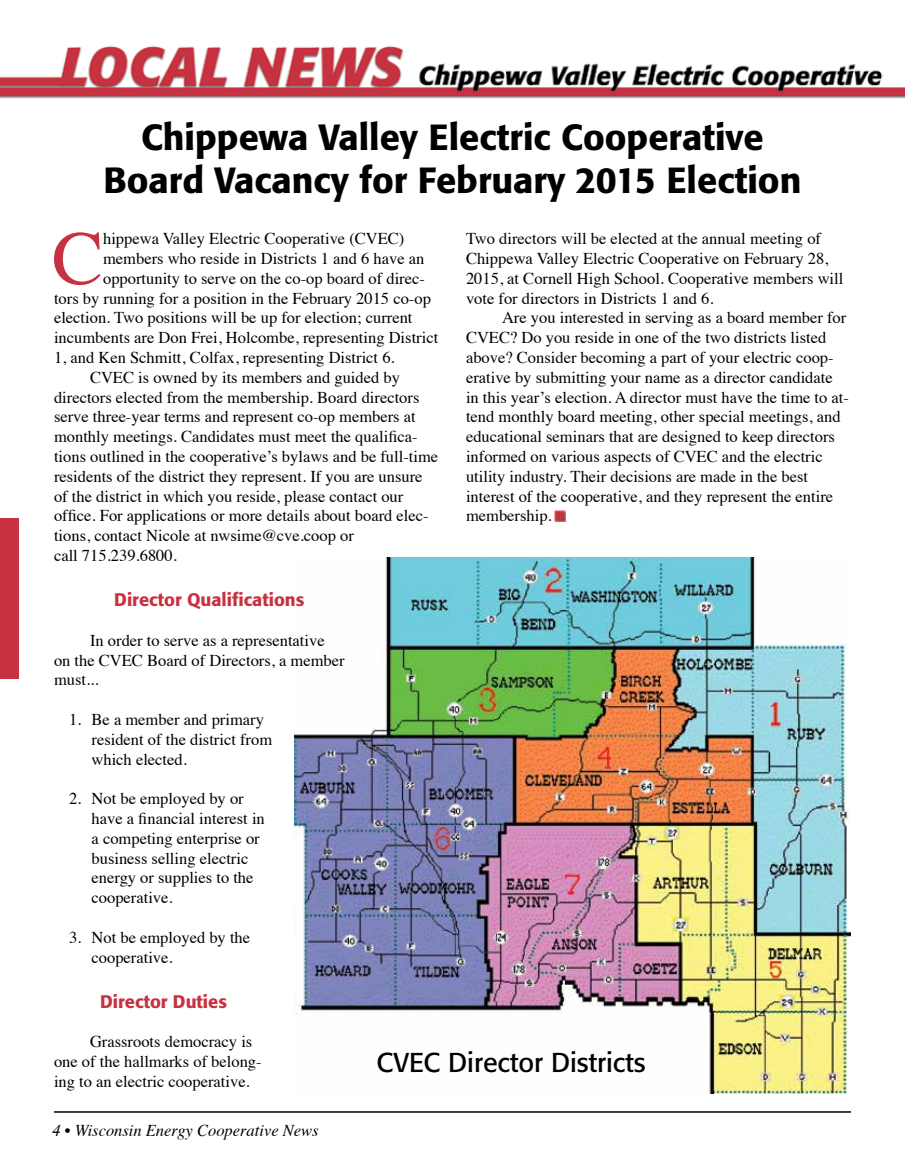
<style>
.page{position:relative;width:905px;height:1175px;background:#fff}
.page>*{position:absolute;margin:0;border:0;box-sizing:border-box;transform-origin:0 0}
.t1{font:76.35px "Times";color:#c73141}
.t2{font:500 36px/43.2px "Formata";color:#000;text-align:center}
.t3{font:27px "Formata";color:#000}
.t4{font:500 18px "Formata";color:#c73141}
.t5{font:16.5px/19.8px "Times";color:#000}
.t6{font:italic 16.5px "Times";color:#000}
</style>
<div class="page">
<img style="left:294px;top:557px;width:556px;height:537px">
<hr style="left:54px;top:1111px;width:796px;height:1px;background:#000">
<div style="left:0;top:518px;width:18px;height:160px;background:#c73141"></div>
<img style="left:0;top:46px;width:904px;height:53px">
<svg style="left:555px;top:511px;width:10px;height:10px"></svg>
<h2 class="t2" style="left:104px;top:116px;width:699px">Chippewa Valley Electric Cooperative<br>Board Vacancy for February 2015 Election</h2>
<p class="t5" style="left:466px;top:227px;width:379px">Two directors will be elected at the annual meeting of Chippewa Valley Electric Cooperative on February 28, 2015, at Cornell High School. Cooperative members will vote for directors in Districts 1 and 6.</p>
<p class="t5" style="left:466px;top:306px;width:384px;text-indent:36px">Are you interested in serving as a board member for CVEC? Do you reside in one of the two districts listed above? Consider becoming a part of your electric coop&shy;erative by submitting your name as a director candidate in this year’s election. A director must have the time to at&shy;tend monthly board meeting, other special meetings, and educational seminars that are designed to keep directors informed on various aspects of CVEC and the electric utility industry. Their decisions are made in the best interest of the cooperative, and they represent the entire membership.</p>
<h1 class="t1" style="left:52px;top:187px;width:52px">C</h1>
<p class="t5" style="left:103px;top:227px;width:303px">hippewa Valley Electric Cooperative (CVEC)</p>
<p class="t5" style="left:103px;top:247px;width:323px">members who reside in Districts 1 and 6 have an</p>
<p class="t5" style="left:103px;top:267px;width:323px">opportunity to serve on the co-op board of direc-</p>
<p class="t5" style="left:54px;top:287px;width:378px">tors by running for a position in the February 2015 co-op</p>
<p class="t5" style="left:54px;top:306px;width:360px">election. Two positions will be up for election; current</p>
<p class="t5" style="left:54px;top:326px;width:386px">incumbents are Don Frei, Holcombe, representing District</p>
<p class="t5" style="left:54px;top:346px;width:342px">1, and Ken Schmitt, Colfax, representing District 6.</p>
<p class="t5" style="left:90px;top:366px;width:311px">CVEC is owned by its members and guided by</p>
<p class="t5" style="left:54px;top:386px;width:367px">directors elected from the membership. Board directors</p>
<p class="t5" style="left:54px;top:405px;width:363px">serve three-year terms and represent co-op members at</p>
<p class="t5" style="left:54px;top:425px;width:365px">monthly meetings. Candidates must meet the qualifica-</p>
<p class="t5" style="left:54px;top:445px;width:386px">tions outlined in the cooperative’s bylaws and be full-time</p>
<p class="t5" style="left:54px;top:465px;width:370px">residents of the district they represent. If you are unsure</p>
<p class="t5" style="left:54px;top:485px;width:351px">of the district in which you reside, please contact our</p>
<p class="t5" style="left:54px;top:504px;width:376px">office. For applications or more details about board elec-</p>
<p class="t5" style="left:54px;top:524px;width:301px">tions, contact Nicole at nwsime@cve.coop or</p>
<p class="t5" style="left:54px;top:544px;width:124px">call 715.239.6800.</p>
<p class="t4" style="left:114px;top:588px;width:192px">Director Qualifications</p>
<p class="t5" style="left:54px;top:629px;width:292px;text-indent:36px">In order to serve as a representative on the CVEC Board of Directors, a member must...</p>
<p class="t5" style="left:92px;top:708px;width:182px;text-indent:-23px">1. Be a member and primary resident of the district from which elected.</p>
<p class="t5" style="left:92px;top:787px;width:175px;text-indent:-23px">2. Not be employed by or have a financial interest in a competing enterprise or business selling electric energy or supplies to the cooperative.</p>
<p class="t5" style="left:92px;top:926px;width:160px;text-indent:-23px">3. Not be employed by the cooperative.</p>
<p class="t4" style="left:100px;top:990px;width:128px">Director Duties</p>
<p class="t5" style="left:54px;top:1030px;width:209px;text-indent:36px">Grassroots democracy is one of the hallmarks of belong&shy;ing to an electric cooperative.</p>
<h3 class="t3" style="left:376px;top:1046px;width:270px">CVEC Director Districts</h3>
<p class="t6" style="left:52px;top:1116px;width:267px">4 • Wisconsin Energy Cooperative News</p>
</div>
